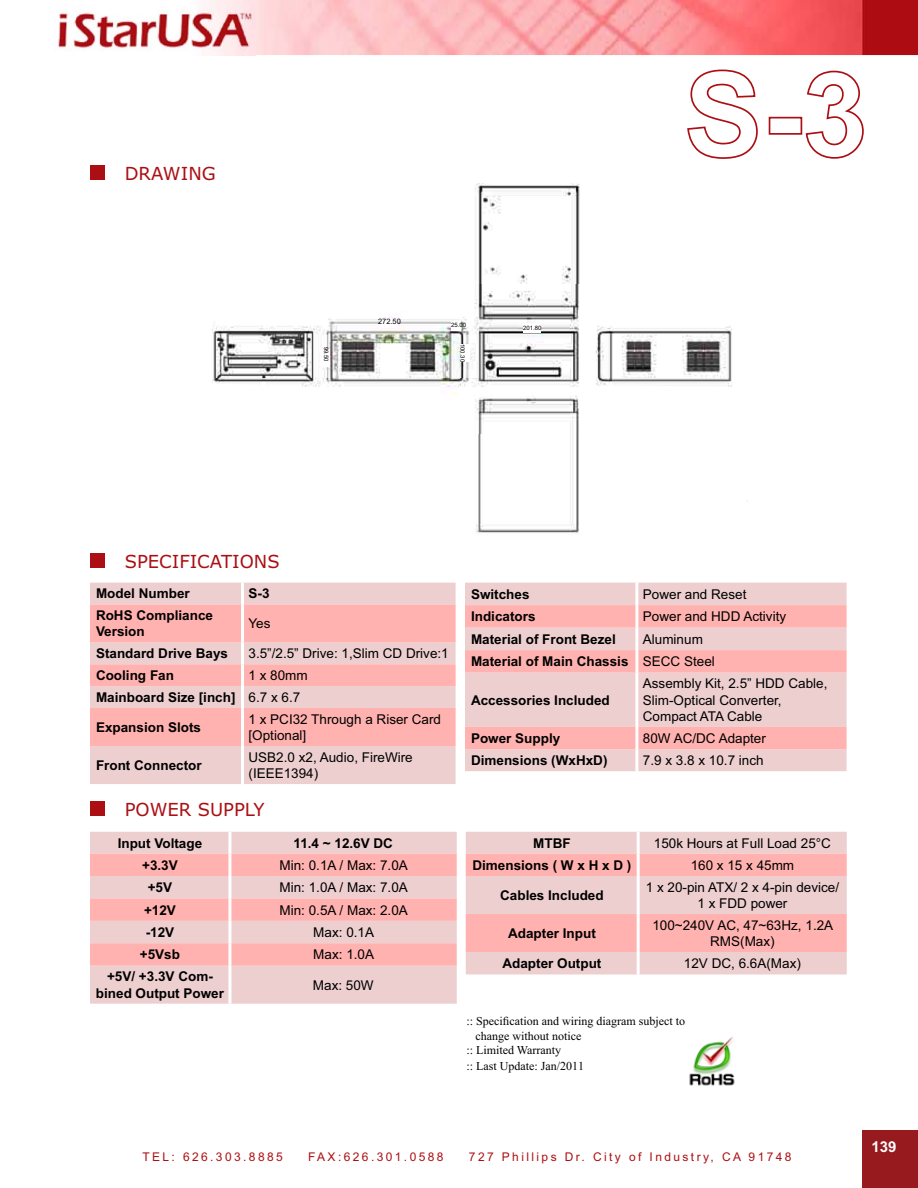
<style>
.page{position:relative;width:918px;height:1188px;background:#fff}
.page>*{position:absolute;margin:0;border:0;box-sizing:border-box;transform-origin:0 0}
.t1{font:18px "Verdana";color:#ab0f13}
.t2{font:700 15px "Arial";color:#fff}
.t3{font:13.5px/16.2px "Arial";color:#000}
.t4{font:700 13.5px/16.2px "Arial";color:#000}
.t5{font:12px "Times New Roman";color:#000}
.t6{font:12px "Arial";letter-spacing:.2em;color:#ab0f13}
.t7{font:7.5px "Arial";color:#000}
.t8{font:6px "Arial";color:#000}
.s1{font-weight:400}
.s2{font-style:inherit}
</style>
<div class="page">
<img style="left:203px;top:0;width:715px;height:55px">
<div style="left:90px;top:165px;width:15px;height:15px;background:#ab0f13"></div>
<img style="left:58px;top:5px;width:197px;height:51px">
<div style="left:863px;top:1131px;width:55px;height:57px;background:#971b1e"></div>
<div style="left:90px;top:583px;width:366px;height:201px;background:#eecfd0"></div>
<svg style="left:90px;top:604px;width:366px;height:142px;background:#f9bbb9"></svg>
<hr style="left:241px;top:583px;width:3px;height:21px;background:#fff">
<hr style="left:241px;top:604px;width:3px;height:38px;background:#fff">
<hr style="left:241px;top:642px;width:3px;height:22px;background:#fff">
<hr style="left:241px;top:664px;width:3px;height:22px;background:#fff">
<hr style="left:241px;top:686px;width:3px;height:22px;background:#fff">
<hr style="left:241px;top:708px;width:3px;height:38px;background:#fff">
<hr style="left:241px;top:746px;width:3px;height:38px;background:#fff">
<div style="left:90px;top:554px;width:15px;height:14px;background:#ab0f13"></div>
<div style="left:90px;top:802px;width:15px;height:14px;background:#ab0f13"></div>
<div style="left:465px;top:583px;width:382px;height:188px;background:#eecfd0"></div>
<svg style="left:465px;top:605px;width:382px;height:144px;background:#f6c1c0"></svg>
<hr style="left:635px;top:583px;width:3px;height:22px;background:#fff">
<hr style="left:635px;top:605px;width:3px;height:23px;background:#fff">
<hr style="left:635px;top:628px;width:3px;height:22px;background:#fff">
<hr style="left:635px;top:650px;width:3px;height:23px;background:#fff">
<hr style="left:635px;top:673px;width:3px;height:54px;background:#fff">
<hr style="left:635px;top:727px;width:3px;height:22px;background:#fff">
<hr style="left:635px;top:749px;width:3px;height:22px;background:#fff">
<img style="left:689px;top:1037px;width:46px;height:49px">
<div style="left:90px;top:832px;width:367px;height:172px;background:#eecfd0"></div>
<svg style="left:90px;top:854px;width:367px;height:112px;background:#f8bebc"></svg>
<hr style="left:228px;top:832px;width:3px;height:22px;background:#fff">
<hr style="left:228px;top:854px;width:3px;height:22px;background:#fff">
<hr style="left:228px;top:876px;width:3px;height:22px;background:#fff">
<hr style="left:228px;top:898px;width:3px;height:23px;background:#fff">
<hr style="left:228px;top:921px;width:3px;height:22px;background:#fff">
<hr style="left:228px;top:943px;width:3px;height:23px;background:#fff">
<hr style="left:228px;top:966px;width:3px;height:38px;background:#fff">
<img style="left:212px;top:284px;width:520px;height:150px">
<img style="left:476px;top:434px;width:103px;height:99px">
<img style="left:475px;top:183px;width:105px;height:101px">
<div style="left:380px;top:318px;width:18px;height:10px;background:#fff"></div>
<div style="left:452px;top:321px;width:9px;height:9px;background:#fff"></div>
<div style="left:460px;top:344px;width:10px;height:18px;background:#fff"></div>
<div style="left:320px;top:349px;width:10px;height:17px;background:#fff"></div>
<div style="left:523px;top:323px;width:18px;height:10px;background:#fff"></div>
<div style="left:466px;top:832px;width:381px;height:142px;background:#eecfd0"></div>
<svg style="left:466px;top:854px;width:381px;height:98px;background:#f8bdbb"></svg>
<hr style="left:637px;top:832px;width:3px;height:22px;background:#fff">
<hr style="left:637px;top:854px;width:3px;height:22px;background:#fff">
<hr style="left:637px;top:876px;width:3px;height:38px;background:#fff">
<hr style="left:637px;top:914px;width:3px;height:38px;background:#fff">
<hr style="left:637px;top:952px;width:3px;height:22px;background:#fff">
<svg style="left:687px;top:69px;width:71px;height:90px"></svg>
<div style="left:769px;top:117px;width:33px;height:18px;border:2px solid #ab0f13"></div>
<svg style="left:805px;top:70px;width:59px;height:89px"></svg>
<h1 class="t1" style="left:125px;top:166px;width:93px">DRAWING</h1>
<p class="t8" style="left:328px;top:347px;width:17px;rotate:90deg">99.50</p>
<p class="t7" style="left:378px;top:319px;width:24px">272.50</p>
<p class="t8" style="left:451px;top:323px;width:17px">25.00</p>
<p class="t8" style="left:465px;top:344px;width:20px;rotate:90deg">100.30</p>
<p class="t8" style="left:523px;top:326px;width:20px">201.80</p>
<h1 class="t1" style="left:125px;top:554px;width:157px">SPECIFICATIONS</h1>
<h1 class="t1" style="left:125px;top:567px;width:144px">SPECIFICATION</h1>
<p class="t4" style="left:96px;top:587px;width:95px">Model Number</p>
<p class="t4" style="left:249px;top:587px;width:23px">S-3</p>
<p class="t4" style="left:96px;top:609px;width:119px">RoHS Compliance<br>Version</p>
<p class="t3" style="left:249px;top:617px;width:24px">Yes</p>
<p class="t4" style="left:96px;top:647px;width:134px">Standard Drive Bays</p>
<p class="t3" style="left:249px;top:647px;width:202px">3.5”/2.5” Drive: 1,Slim CD Drive:1</p>
<p class="t4" style="left:96px;top:669px;width:80px">Cooling Fan</p>
<p class="t4" style="left:96px;top:666px;width:213px;line-height:21.9px;text-indent:153px"><span class="s1">1 x 80mm<br></span>Mainboard Size [inch] <span class="s1">6.7 x 6.7</span></p>
<p class="t4" style="left:96px;top:720px;width:107px">Expansion Slots</p>
<p class="t3" style="left:249px;top:712px;width:194px">1 x PCI32 Through a Riser Card [Optional]</p>
<p class="t4" style="left:96px;top:758px;width:107px">Front Connector</p>
<p class="t3" style="left:249px;top:750px;width:166px">USB2.0 x2, Audio, FireWire (IEEE1394)</p>
<h1 class="t1" style="left:125px;top:802px;width:141px">POWER SUPPLY</h1>
<p class="t4" style="left:118px;top:836px;width:86px">Input Voltage</p>
<p class="t4" style="left:294px;top:836px;width:101px">11.4 ~ 12.6V DC</p>
<p class="t4" style="left:142px;top:858px;width:37px">+3.3V</p>
<p class="t3" style="left:280px;top:858px;width:130px">Min: 0.1A / Max: 7.0A</p>
<p class="t4" style="left:148px;top:881px;width:26px">+5V</p>
<p class="t3" style="left:280px;top:881px;width:130px">Min: 1.0A / Max: 7.0A</p>
<p class="t4" style="left:144px;top:903px;width:33px">+12V</p>
<p class="t3" style="left:280px;top:903px;width:130px">Min: 0.5A / Max: 2.0A</p>
<p class="t4" style="left:146px;top:925px;width:30px">-12V</p>
<p class="t3" style="left:313px;top:925px;width:62px">Max: 0.1A</p>
<p class="t4" style="left:140px;top:948px;width:42px">+5Vsb</p>
<p class="t3" style="left:313px;top:948px;width:62px">Max: 1.0A</p>
<p class="t4" style="left:96px;top:970px;width:129px;text-align:center">+5V/ +3.3V Com&shy;bined Output Power</p>
<p class="t3" style="left:313px;top:978px;width:62px">Max: 50W</p>
<p class="t4" style="left:471px;top:587px;width:60px">Switches</p>
<p class="t3" style="left:643px;top:587px;width:105px">Power and Reset</p>
<p class="t4" style="left:471px;top:610px;width:66px">Indicators</p>
<p class="t3" style="left:643px;top:610px;width:145px">Power and HDD Activity</p>
<p class="t4" style="left:471px;top:632px;width:146px">Material of Front Bezel</p>
<p class="t4" style="left:471px;top:629px;width:245px;line-height:22.5px;text-indent:172px"><span class="s1">Aluminum<br></span>Material of Main Chassis <span class="s1">SECC Steel</span></p>
<p class="t4" style="left:471px;top:693px;width:140px">Accessories Included</p>
<p class="t3" style="left:643px;top:677px;width:186px">Assembly Kit, 2.5” HDD Cable,<br>Slim-Optical Converter,<br>Compact ATA Cable</p>
<p class="t4" style="left:471px;top:732px;width:91px">Power Supply</p>
<p class="t3" style="left:643px;top:732px;width:125px">80W AC/DC Adapter</p>
<p class="t4" style="left:471px;top:754px;width:138px">Dimensions (WxHxD)</p>
<p class="t3" style="left:643px;top:754px;width:122px">7.9 x 3.8 x 10.7 inch</p>
<p class="t4" style="left:533px;top:836px;width:39px">MTBF</p>
<p class="t3" style="left:654px;top:836px;width:179px">150k Hours at Full Load 25°C</p>
<p class="t4" style="left:472px;top:858px;width:161px">Dimensions ( W x H x D )</p>
<p class="t3" style="left:691px;top:858px;width:105px">160 x 15 x 45mm</p>
<p class="t4" style="left:500px;top:888px;width:105px">Cables Included</p>
<p class="t3" style="left:646px;top:880px;width:195px;text-align:center">1 x 20-pin ATX/ 2 x 4-pin device/<br>1 x FDD power</p>
<p class="t4" style="left:508px;top:926px;width:89px">Adapter Input</p>
<p class="t3" style="left:652px;top:918px;width:182px;text-align:center">100~240V AC, 47~63Hz, 1.2A<br>RMS(Max)</p>
<p class="t4" style="left:502px;top:957px;width:100px">Adapter Output</p>
<p class="t3" style="left:684px;top:957px;width:119px">12V DC, 6.6A(Max)</p>
<p class="t5" style="left:467px;top:1017px;width:220px">:: Specification and wiring diagram subject to</p>
<p class="t5" style="left:476px;top:1031px;width:107px">change without notice</p>
<p class="t5" style="left:467px;top:1046px;width:96px">:: Limited Warranty</p>
<p class="t5" style="left:467px;top:1062px;width:119px">:: Last Update: <span class="s2">Jan/2011</span></p>
<p class="t6" style="left:142px;top:1152px;width:142px">TEL: 626.303.8885</p>
<p class="t6" style="left:308px;top:1152px;width:137px">FAX:626.301.0588</p>
<p class="t6" style="left:469px;top:1152px;width:324px">727 Phillips Dr. City of Industry, CA 91748</p>
<p class="t2" style="left:872px;top:1141px;width:27px">139</p>
</div>
